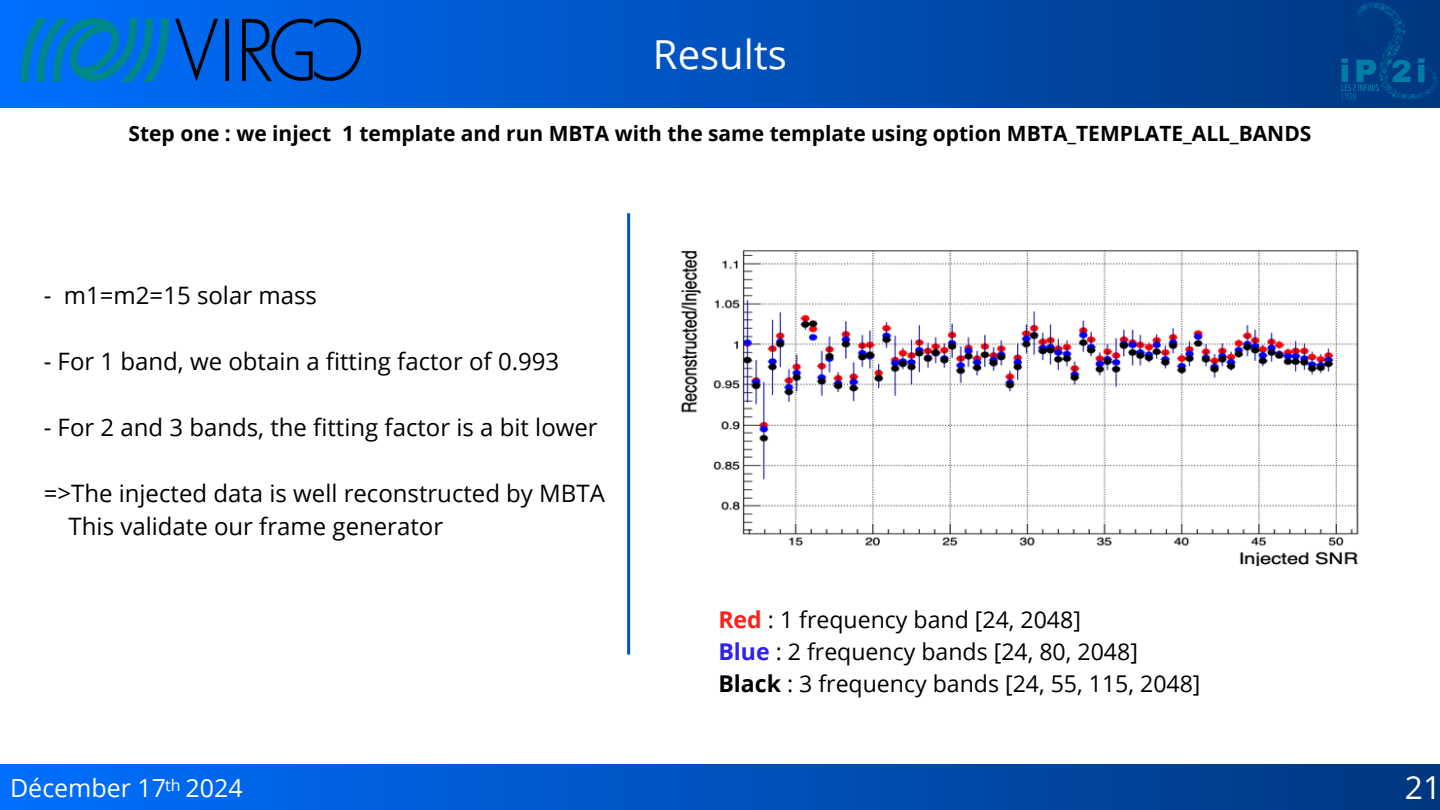
<style>
.page{position:relative;width:1440px;height:810px;background:#fff}
.page>*{position:absolute;margin:0;border:0;box-sizing:border-box;transform-origin:0 0}
.t1{font:40px "Open Sans";color:#fff}
.t2{font:31.7px "Open Sans";color:#fff}
.t3{font:25px "Open Sans";color:#fff}
.t4{font:24px/33px "Open Sans";color:#000}
.t5{font:23.1px/32.2px "Open Sans";color:#000}
.t6{font:700 21px "Open Sans";color:#000}
.t7{font:16px "Open Sans";color:#fff}
.s1{font-weight:700;color:#fc2119}
.s2{font-weight:700;color:#2f21ee}
.s3{font-weight:700}
</style>
<div class="page">
<div style="left:0;top:0;width:1440px;height:107px;background:linear-gradient(to right,#006ffe,#00367e)"></div>
<div style="left:0;top:765px;width:1440px;height:45px;background:linear-gradient(to right,#006fff,#00367e)"></div>
<img style="left:1341px;top:0;width:99px;height:107px">
<img style="left:21px;top:19px;width:339px;height:62px">
<hr style="left:627px;top:213px;width:3px;height:442px;background:#0153c1">
<img style="left:680px;top:250px;width:679px;height:315px">
<h1 class="t1" style="left:653px;top:26px;width:136px">Results</h1>
<p class="t6" style="left:129px;top:119px;width:1184px">Step one : we inject 1 template and run MBTA with the same template using option MBTA_TEMPLATE_ALL_BANDS</p>
<h4 class="t4" style="left:44px;top:278px;width:275px">- m1=m2=15 solar mass</h4>
<h3 class="t4" style="left:44px;top:344px;width:517px">- For 1 band, we obtain a fitting factor of 0.993</h3>
<h3 class="t4" style="left:44px;top:410px;width:556px">- For 2 and 3 bands, the fitting factor is a bit lower</h3>
<h3 class="t4" style="left:69px;top:476px;width:538px;text-indent:-25px">=&gt;The injected data is well reconstructed by MBTA<br>This validate our frame generator</h3>
<h3 class="t3" style="left:10px;top:770px;width:158px">Décember 17</h3>
<p class="t7" style="left:165px;top:773px;width:17px">th</p>
<h3 class="t3" style="left:186px;top:770px;width:59px">2024</h3>
<p class="t5" style="left:718px;top:603px;width:484px"><span class="s1">Red</span> : 1 frequency band [24, 2048]<br><span class="s2">Blue</span> : 2 frequency bands [24, 80, 2048]<br><span class="s3">Black</span> : 3 frequency bands [24, 55, 115, 2048]</p>
<h2 class="t2" style="left:1405px;top:765px;width:38px">21</h2>
</div>
